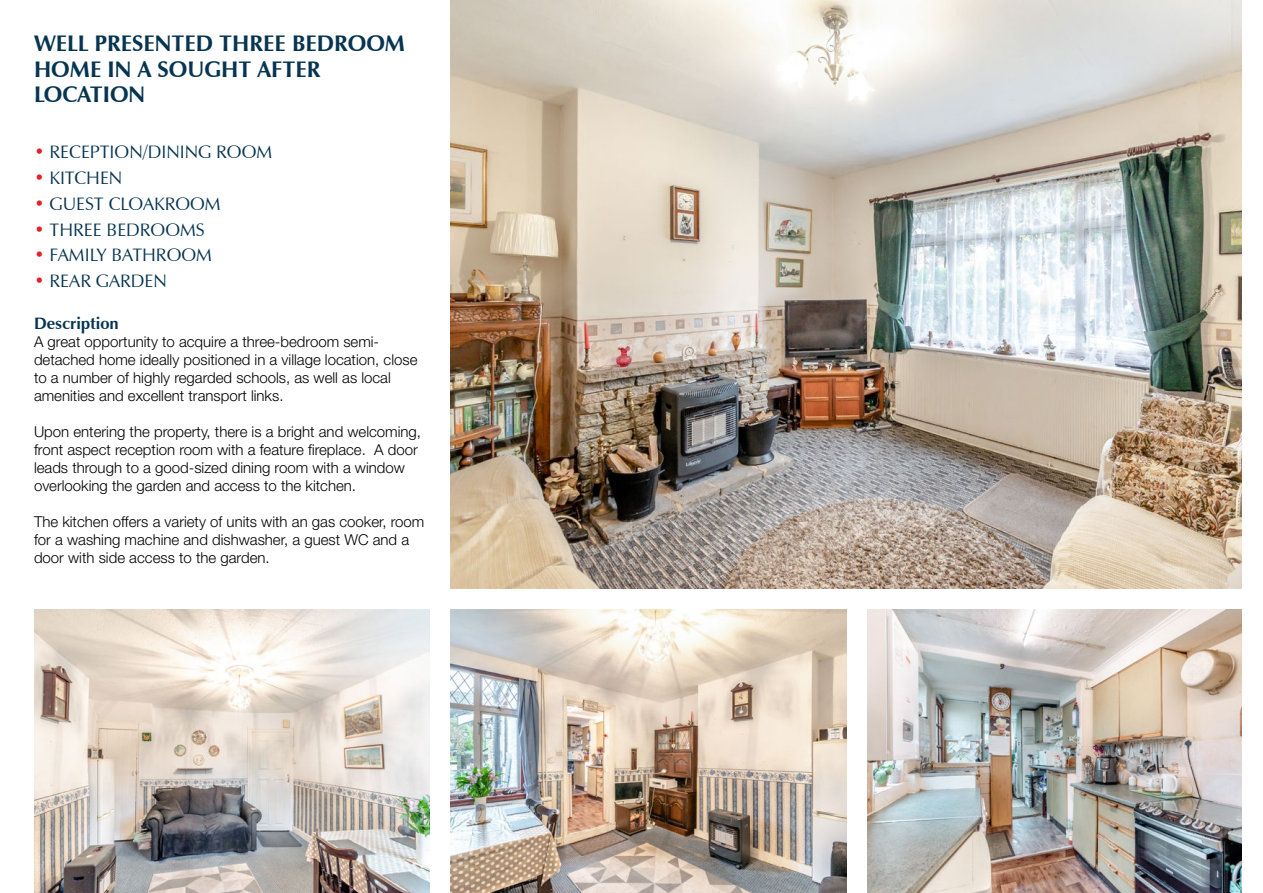
<style>
.page{position:relative;width:1263px;height:893px;background:#fff}
.page>*{position:absolute;margin:0;border:0;box-sizing:border-box;transform-origin:0 0}
.t1{font:700 22.5px/25.5px "Zapf Humanist 601 BT";color:#063451}
.t2{font:18px "Zapf Humanist 601 BT";color:#063451}
.t3{font:700 16.5px "Zapf Humanist 601 BT";color:#063451}
.t4{font:300 15px/18px "Helvetica Neue LT Std";color:#000}
.s1{color:#e22126}
</style>
<div class="page">
<img style="left:867px;top:609px;width:375px;height:284px">
<img style="left:451px;top:609px;width:395px;height:284px">
<img style="left:34px;top:609px;width:395px;height:284px">
<img style="left:451px;top:0;width:791px;height:588px">
<h1 class="t1" style="left:34px;top:31px;width:373px">WELL PRESENTED THREE BEDROOM<br>HOME IN A SOUGHT AFTER<br>LOCATION</h1>
<p class="t2" style="left:34px;top:141px;width:240px"><span class="s1">•</span> RECEPTION/DINING ROOM</p>
<p class="t2" style="left:34px;top:167px;width:90px"><span class="s1">•</span> KITCHEN</p>
<p class="t2" style="left:34px;top:192px;width:188px"><span class="s1">•</span> GUEST CLOAKROOM</p>
<p class="t2" style="left:34px;top:218px;width:172px"><span class="s1">•</span> THREE BEDROOMS</p>
<p class="t2" style="left:34px;top:244px;width:179px"><span class="s1">•</span> FAMILY BATHROOM</p>
<p class="t2" style="left:34px;top:270px;width:134px"><span class="s1">•</span> REAR GARDEN</p>
<p class="t3" style="left:34px;top:313px;width:86px">Description</p>
<p class="t4" style="left:34px;top:332px;width:385px">A great opportunity to acquire a three-bedroom semi&shy;detached home ideally positioned in a village location, close to a number of highly regarded schools, as well as local amenities and excellent transport links.</p>
<p class="t4" style="left:34px;top:422px;width:389px">Upon entering the property, there is a bright and welcoming, front aspect reception room with a feature fireplace. A door leads through to a good-sized dining room with a window overlooking the garden and access to the kitchen.</p>
<p class="t4" style="left:34px;top:512px;width:392px">The kitchen offers a variety of units with an gas cooker, room for a washing machine and dishwasher, a guest WC and a door with side access to the garden.</p>
</div>
